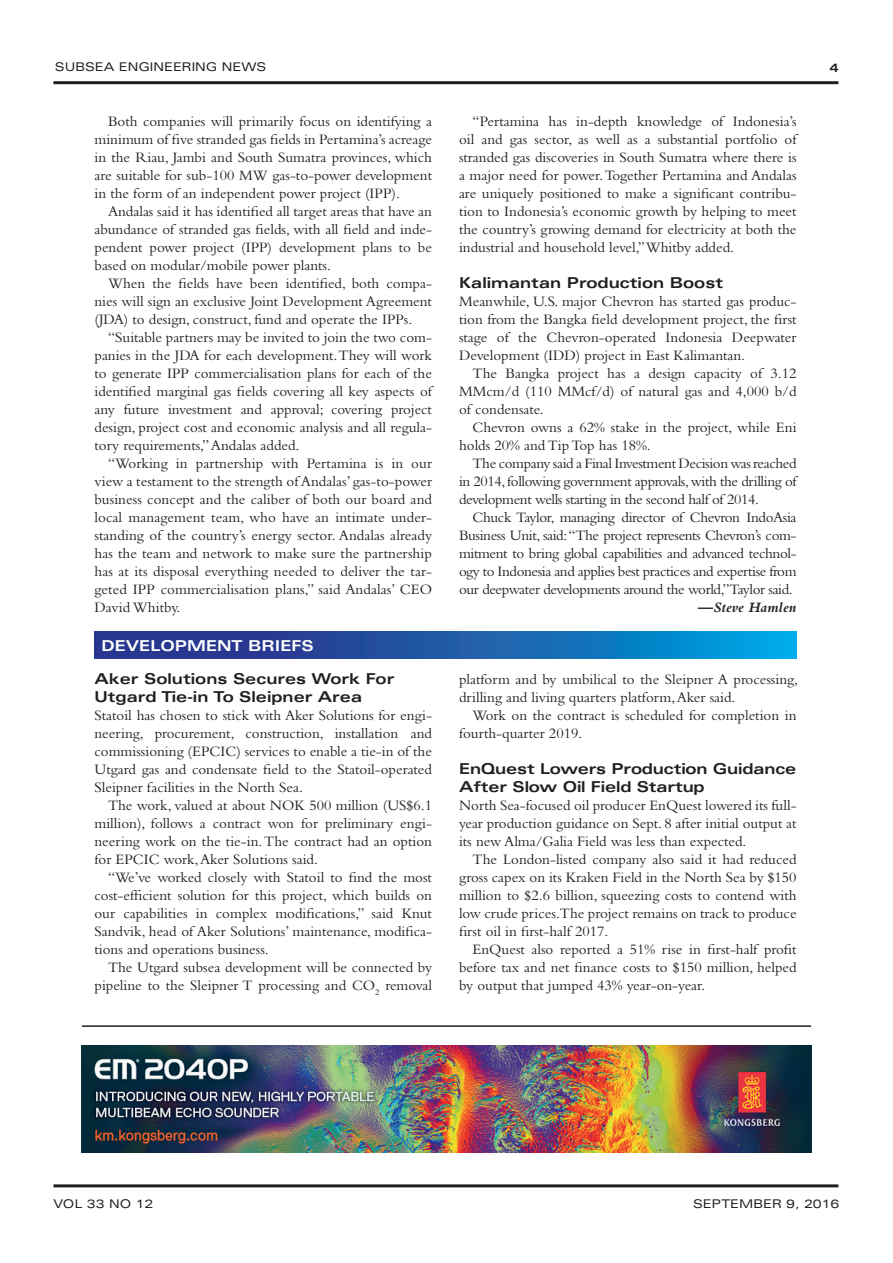
<style>
.page{position:relative;width:893px;height:1263px;background:#fff}
.page>*{position:absolute;margin:0;border:0;box-sizing:border-box;transform-origin:0 0}
.t1{font:15px/18px "Bembo";color:#231f20;text-align:justify}
.t2{font:700 expanded 15px/18px "Univers";letter-spacing:-.01em;color:#231f20}
.t3{font:700 expanded 15px "Univers";color:#fff}
.t4{font:italic 700 15px "Bembo";letter-spacing:.01em;color:#231f20}
.t5{font:expanded 12px "Univers";color:#231f20}
.t6{font:700 expanded 12px "Univers";color:#231f20}
</style>
<div class="page">
<hr style="left:53px;top:81px;width:785px;height:3px;background:#231f20">
<hr style="left:53px;top:1184px;width:785px;height:3px;background:#231f20">
<img style="left:81px;top:1045px;width:730px;height:107px">
<hr style="left:82px;top:1025px;width:729px;height:2px;background:#231f20">
<svg style="left:94px;top:631px;width:702px;height:27px;background:#1960ad"></svg>
<p class="t5" style="left:55px;top:60px;width:213px">SUBSEA ENGINEERING NEWS</p>
<p class="t6" style="left:830px;top:60px;width:10px">4</p>
<p class="t1" style="left:94px;top:112px;width:339px;text-indent:14px">Both companies will primarily focus on identifying a minimum of five stranded gas fields in Pertamina’s acreage in the Riau, Jambi and South Sumatra provinces, which are suitable for sub-100 MW gas-to-power development in the form of an independent power project (IPP).</p>
<p class="t1" style="left:94px;top:202px;width:339px;text-indent:14px">Andalas said it has identified all target areas that have an abundance of stranded gas fields, with all field and inde&shy;pendent power project (IPP) development plans to be based on modular/mobile power plants.</p>
<p class="t1" style="left:94px;top:274px;width:339px;text-indent:14px">When the fields have been identified, both compa&shy;nies will sign an exclusive Joint Development Agreement (JDA) to design, construct, fund and operate the IPPs.</p>
<p class="t1" style="left:94px;top:328px;width:339px;text-indent:14px">“Suitable partners may be invited to join the two com&shy;panies in the JDA for each development. They will work to generate IPP commercialisation plans for each of the identified marginal gas fields covering all key aspects of any future investment and approval; covering project design, project cost and economic analysis and all regula&shy;tory requirements,” Andalas added.</p>
<p class="t1" style="left:94px;top:454px;width:339px;text-indent:14px">“Working in partnership with Pertamina is in our view a testament to the strength of Andalas’ gas-to-power business concept and the caliber of both our board and local management team, who have an intimate under&shy;standing of the country’s energy sector. Andalas already has the team and network to make sure the partnership has at its disposal everything needed to deliver the tar&shy;geted IPP commercialisation plans,” said Andalas’ CEO David Whitby.</p>
<p class="t1" style="left:459px;top:112px;width:339px;text-indent:14px">“Pertamina has in-depth knowledge of Indonesia’s oil and gas sector, as well as a substantial portfolio of stranded gas discoveries in South Sumatra where there is a major need for power. Together Pertamina and Andalas are uniquely positioned to make a significant contribu&shy;tion to Indonesia’s economic growth by helping to meet the country’s growing demand for electricity at both the industrial and household level,” Whitby added.</p>
<p class="t2" style="left:459px;top:274px;width:266px">Kalimantan Production Boost</p>
<p class="t1" style="left:459px;top:292px;width:339px">Meanwhile, U.S. major Chevron has started gas produc&shy;tion from the Bangka field development project, the first stage of the Chevron-operated Indonesia Deepwater Development (IDD) project in East Kalimantan.</p>
<p class="t1" style="left:459px;top:364px;width:339px;text-indent:14px">The Bangka project has a design capacity of 3.12<br>MMcm/d (110 MMcf/d) of natural gas and 4,000 b/d of condensate.</p>
<p class="t1" style="left:459px;top:418px;width:339px;text-indent:14px">Chevron owns a 62% stake in the project, while Eni holds 20% and Tip Top has 18%.</p>
<p class="t1" style="left:459px;top:454px;width:339px;text-indent:14px">The company said a Final Investment Decision was reached in 2014, following government approvals, with the drilling of development wells starting in the second half of 2014.</p>
<p class="t1" style="left:459px;top:508px;width:339px;text-indent:14px">Chuck Taylor, managing director of Chevron IndoAsia Business Unit, said: “The project represents Chevron’s com&shy;mitment to bring global capabilities and advanced technol&shy;ogy to Indonesia and applies best practices and expertise from our deepwater developments around the world,” Taylor said.</p>
<p class="t4" style="left:698px;top:599px;width:100px">—Steve Hamlen</p>
<p class="t3" style="left:102px;top:638px;width:214px">DEVELOPMENT BRIEFS</p>
<p class="t2" style="left:95px;top:670px;width:301px">Aker Solutions Secures Work For<br>Utgard Tie-in To Sleipner Area</p>
<p class="t1" style="left:95px;top:706px;width:339px">Statoil has chosen to stick with Aker Solutions for engi&shy;neering, procurement, construction, installation and commissioning (EPCIC) services to enable a tie-in of the Utgard gas and condensate field to the Statoil-operated Sleipner facilities in the North Sea.</p>
<p class="t1" style="left:95px;top:796px;width:339px;text-indent:14px">The work, valued at about NOK 500 million (US$6.1 million), follows a contract won for preliminary engi&shy;neering work on the tie-in. The contract had an option for EPCIC work, Aker Solutions said.</p>
<p class="t1" style="left:95px;top:868px;width:339px;text-indent:14px">“We’ve worked closely with Statoil to find the most cost-efficient solution for this project, which builds on our capabilities in complex modifications,” said Knut Sandvik, head of Aker Solutions’ maintenance, modifica&shy;tions and operations business.</p>
<p class="t1" style="left:95px;top:958px;width:339px;text-align:right">The Utgard subsea development will be connected by pipeline to the Sleipner T processing and CO<sub>2</sub> removal</p>
<p class="t1" style="left:459px;top:670px;width:341px">platform and by umbilical to the Sleipner A processing, drilling and living quarters platform, Aker said.</p>
<p class="t1" style="left:459px;top:706px;width:339px;text-indent:14px">Work on the contract is scheduled for completion in fourth-quarter 2019.</p>
<p class="t2" style="left:459px;top:760px;width:339px">EnQuest Lowers Production Guidance<br>After Slow Oil Field Startup</p>
<p class="t1" style="left:459px;top:796px;width:339px">North Sea-focused oil producer EnQuest lowered its full&shy;year production guidance on Sept. 8 after initial output at its new Alma/Galia Field was less than expected.</p>
<p class="t1" style="left:459px;top:850px;width:339px;text-indent:14px">The London-listed company also said it had reduced gross capex on its Kraken Field in the North Sea by $150 million to $2.6 billion, squeezing costs to contend with low crude prices.The project remains on track to produce first oil in first-half 2017.</p>
<p class="t1" style="left:459px;top:940px;width:339px;text-indent:14px">EnQuest also reported a 51% rise in first-half profit before tax and net finance costs to $150 million, helped by output that jumped 43% year-on-year.</p>
<p class="t5" style="left:53px;top:1197px;width:102px">VOL 33 NO 12</p>
<p class="t5" style="left:693px;top:1197px;width:148px">SEPTEMBER 9, 2016</p>
</div>
